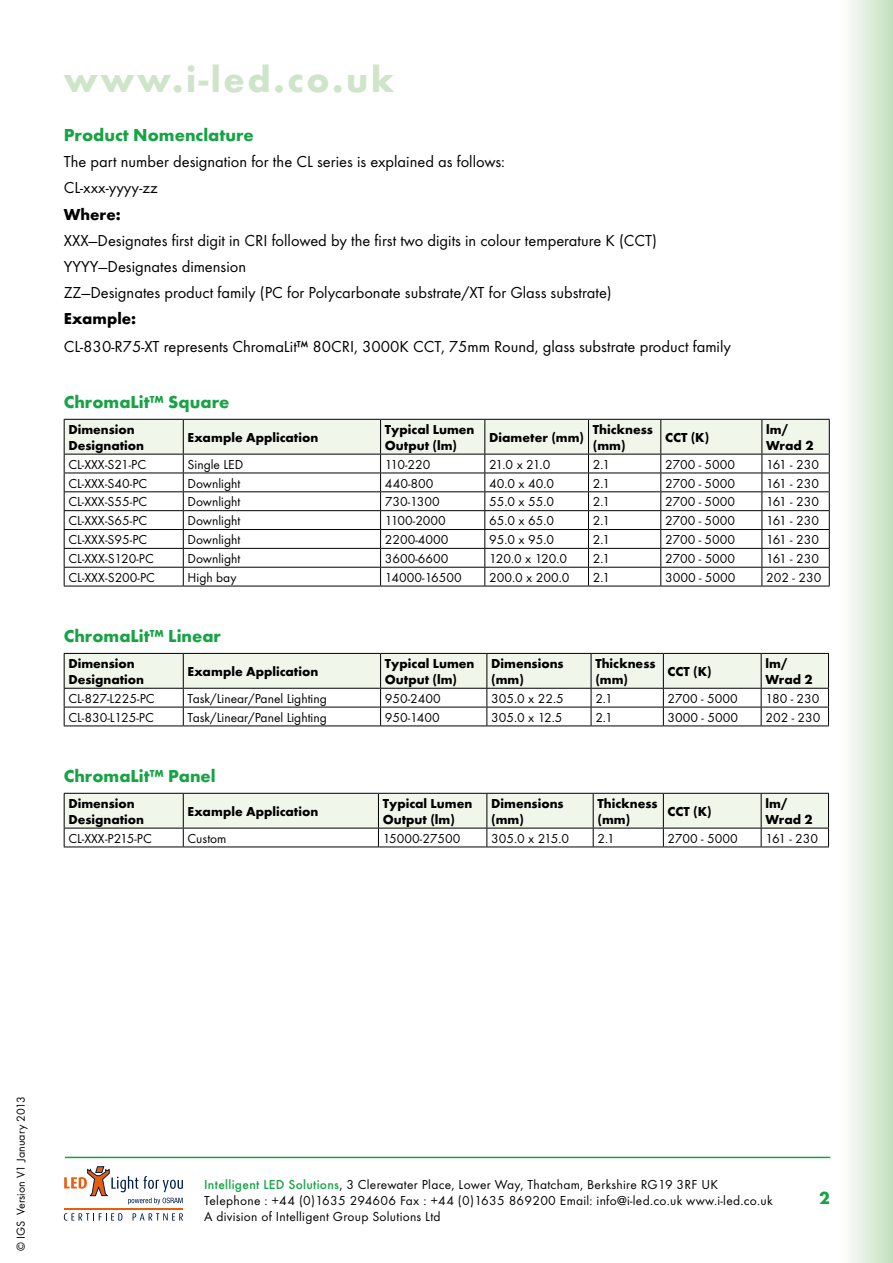
<style>
.page{position:relative;width:893px;height:1263px;background:#fff}
.page>*{position:absolute;margin:0;border:0;box-sizing:border-box;transform-origin:0 0}
.t1{font:700 37.5px "Futura T";letter-spacing:.07em;color:#cfe5c9}
.t2{font:700 18px "Futura T";color:#17a345}
.t3{font:16.5px/26.2px "Futura T";color:#000}
.t4{font:700 16.5px "Futura T";color:#000}
.t5{font:13.5px "Futura T";color:#000}
.t6{font:700 13.5px/16.2px "Futura T";color:#000}
.t7{font:13.5px/16.2px "Futura T";letter-spacing:.02em;color:#000}
.t8{font:12px "Futura T";color:#000}
.s1{font-weight:700}
.s2{font-weight:500}
.s3{font-weight:500;color:#17a345}
</style>
<div class="page">
<hr style="left:65px;top:1157px;width:765px;height:1px;background:#17a345">
<svg style="left:64px;top:1166px;width:119px;height:38px"></svg>
<hr style="left:64px;top:1208px;width:119px;height:1px;background:#e95d0f">
<svg style="left:64px;top:1213px;width:58px;height:7px"></svg>
<svg style="left:133px;top:1213px;width:50px;height:7px"></svg>
<hr style="left:64px;top:586px;width:119px;height:1px;background:#000">
<hr style="left:183px;top:586px;width:198px;height:1px;background:#000">
<hr style="left:381px;top:586px;width:104px;height:1px;background:#000">
<hr style="left:485px;top:586px;width:103px;height:1px;background:#000">
<hr style="left:588px;top:586px;width:73px;height:1px;background:#000">
<hr style="left:661px;top:586px;width:101px;height:1px;background:#000">
<hr style="left:762px;top:586px;width:68px;height:1px;background:#000">
<svg style="left:64px;top:419px;width:766px;height:167px"></svg>
<hr style="left:64px;top:725px;width:119px;height:1px;background:#000">
<hr style="left:487px;top:725px;width:104px;height:1px;background:#000">
<hr style="left:591px;top:725px;width:72px;height:1px;background:#000">
<hr style="left:663px;top:725px;width:98px;height:1px;background:#000">
<hr style="left:761px;top:725px;width:68px;height:1px;background:#000">
<hr style="left:183px;top:725px;width:198px;height:1px;background:#000">
<hr style="left:381px;top:725px;width:106px;height:1px;background:#000">
<svg style="left:64px;top:653px;width:765px;height:72px"></svg>
<hr style="left:64px;top:846px;width:119px;height:1px;background:#000">
<hr style="left:487px;top:846px;width:106px;height:1px;background:#000">
<hr style="left:593px;top:846px;width:70px;height:1px;background:#000">
<hr style="left:663px;top:846px;width:98px;height:1px;background:#000">
<hr style="left:761px;top:846px;width:68px;height:1px;background:#000">
<hr style="left:183px;top:846px;width:195px;height:1px;background:#000">
<hr style="left:378px;top:846px;width:109px;height:1px;background:#000">
<svg style="left:64px;top:793px;width:765px;height:53px"></svg>
<div style="left:840px;top:0;width:53px;height:1263px;background:linear-gradient(to right,#fff,#c2dfbe)"></div>
<h1 class="t1" style="left:64px;top:57px;width:332px">www.i-led.co.uk</h1>
<h2 class="t2" style="left:64px;top:124px;width:192px">Product Nomenclature</h2>
<p class="t3" style="left:64px;top:148px;width:443px">The part number designation for the CL series is explained as follows:<br>CL-xxx-yyyy-zz</p>
<p class="t4" style="left:64px;top:204px;width:59px">Where:</p>
<p class="t3" style="left:64px;top:227px;width:595px">XXX—Designates first digit in CRI followed by the first two digits in colour temperature K (CCT)<br>YYYY—Designates dimension<br>ZZ—Designates product family (PC for Polycarbonate substrate/XT for Glass substrate)</p>
<p class="t3" style="left:64px;top:305px;width:669px;line-height:28px"><span class="s1">Example:<br></span>CL-830-R75-XT represents ChromaLit<span class="s2">™</span> 80CRI, 3000K CCT, 75mm Round, glass substrate product family</p>
<h2 class="t2" style="left:64px;top:392px;width:167px">ChromaLit™ Square</h2>
<p class="t6" style="left:68px;top:421px;width:77px">Dimension<br>Designation</p>
<p class="t6" style="left:188px;top:429px;width:132px">Example Application</p>
<p class="t6" style="left:385px;top:421px;width:91px">Typical Lumen<br>Output (lm)</p>
<p class="t6" style="left:489px;top:429px;width:97px">Diameter (mm)</p>
<p class="t6" style="left:593px;top:421px;width:62px">Thickness (mm)</p>
<p class="t6" style="left:665px;top:429px;width:46px">CCT (K)</p>
<p class="t6" style="left:766px;top:421px;width:49px">lm/<br>Wrad 2</p>
<p class="t5" style="left:68px;top:456px;width:79px">CL-XXX-S21-PC</p>
<p class="t5" style="left:188px;top:456px;width:57px">Single LED</p>
<p class="t5" style="left:385px;top:456px;width:47px">110-220</p>
<p class="t5" style="left:489px;top:456px;width:63px">21.0 x 21.0</p>
<p class="t5" style="left:593px;top:456px;width:19px">2.1</p>
<p class="t5" style="left:665px;top:456px;width:72px">2700 - 5000</p>
<p class="t5" style="left:766px;top:456px;width:54px">161 - 230</p>
<p class="t5" style="left:68px;top:475px;width:80px">CL-XXX-S40-PC</p>
<p class="t5" style="left:188px;top:475px;width:54px">Downlight</p>
<p class="t5" style="left:385px;top:475px;width:50px">440-800</p>
<p class="t5" style="left:489px;top:475px;width:66px">40.0 x 40.0</p>
<p class="t5" style="left:593px;top:475px;width:19px">2.1</p>
<p class="t5" style="left:665px;top:475px;width:72px">2700 - 5000</p>
<p class="t5" style="left:766px;top:475px;width:54px">161 - 230</p>
<p class="t5" style="left:68px;top:494px;width:80px">CL-XXX-S55-PC</p>
<p class="t5" style="left:188px;top:494px;width:54px">Downlight</p>
<p class="t5" style="left:385px;top:494px;width:56px">730-1300</p>
<p class="t5" style="left:489px;top:494px;width:66px">55.0 x 55.0</p>
<p class="t5" style="left:593px;top:494px;width:19px">2.1</p>
<p class="t5" style="left:665px;top:494px;width:72px">2700 - 5000</p>
<p class="t5" style="left:766px;top:494px;width:54px">161 - 230</p>
<p class="t5" style="left:68px;top:513px;width:80px">CL-XXX-S65-PC</p>
<p class="t5" style="left:188px;top:513px;width:54px">Downlight</p>
<p class="t5" style="left:385px;top:513px;width:63px">1100-2000</p>
<p class="t5" style="left:489px;top:513px;width:66px">65.0 x 65.0</p>
<p class="t5" style="left:593px;top:513px;width:19px">2.1</p>
<p class="t5" style="left:665px;top:513px;width:72px">2700 - 5000</p>
<p class="t5" style="left:766px;top:513px;width:54px">161 - 230</p>
<p class="t5" style="left:68px;top:532px;width:80px">CL-XXX-S95-PC</p>
<p class="t5" style="left:188px;top:532px;width:54px">Downlight</p>
<p class="t5" style="left:385px;top:532px;width:65px">2200-4000</p>
<p class="t5" style="left:489px;top:532px;width:66px">95.0 x 95.0</p>
<p class="t5" style="left:593px;top:532px;width:19px">2.1</p>
<p class="t5" style="left:665px;top:532px;width:72px">2700 - 5000</p>
<p class="t5" style="left:766px;top:532px;width:54px">161 - 230</p>
<p class="t5" style="left:68px;top:551px;width:87px">CL-XXX-S120-PC</p>
<p class="t5" style="left:188px;top:551px;width:54px">Downlight</p>
<p class="t5" style="left:385px;top:551px;width:65px">3600-6600</p>
<p class="t5" style="left:489px;top:551px;width:80px">120.0 x 120.0</p>
<p class="t5" style="left:593px;top:551px;width:19px">2.1</p>
<p class="t5" style="left:665px;top:551px;width:72px">2700 - 5000</p>
<p class="t5" style="left:766px;top:551px;width:54px">161 - 230</p>
<p class="t5" style="left:69px;top:569px;width:88px">CL-XXX-S200-PC</p>
<p class="t5" style="left:188px;top:569px;width:50px">High bay</p>
<p class="t5" style="left:385px;top:569px;width:78px">14000-16500</p>
<p class="t5" style="left:489px;top:569px;width:82px">200.0 x 200.0</p>
<p class="t5" style="left:593px;top:569px;width:19px">2.1</p>
<p class="t5" style="left:665px;top:569px;width:72px">3000 - 5000</p>
<p class="t5" style="left:766px;top:569px;width:57px">202 - 230</p>
<h2 class="t2" style="left:64px;top:626px;width:159px">ChromaLit™ Linear</h2>
<p class="t6" style="left:68px;top:655px;width:77px">Dimension<br>Designation</p>
<p class="t6" style="left:188px;top:663px;width:132px">Example Application</p>
<p class="t6" style="left:385px;top:655px;width:91px">Typical Lumen<br>Output (lm)</p>
<p class="t6" style="left:491px;top:655px;width:74px">Dimensions (mm)</p>
<p class="t6" style="left:595px;top:655px;width:62px">Thickness (mm)</p>
<p class="t6" style="left:668px;top:663px;width:46px">CCT (K)</p>
<p class="t6" style="left:765px;top:655px;width:49px">lm/<br>Wrad 2</p>
<p class="t5" style="left:68px;top:690px;width:88px">CL-827-L225-PC</p>
<p class="t5" style="left:188px;top:690px;width:141px">Task/Linear/Panel Lighting</p>
<p class="t5" style="left:385px;top:690px;width:57px">950-2400</p>
<p class="t5" style="left:491px;top:690px;width:74px">305.0 x 22.5</p>
<p class="t5" style="left:595px;top:690px;width:19px">2.1</p>
<p class="t5" style="left:668px;top:690px;width:72px">2700 - 5000</p>
<p class="t5" style="left:765px;top:690px;width:56px">180 - 230</p>
<p class="t5" style="left:68px;top:709px;width:87px">CL-830-L125-PC</p>
<p class="t5" style="left:188px;top:709px;width:141px">Task/Linear/Panel Lighting</p>
<p class="t5" style="left:385px;top:709px;width:57px">950-1400</p>
<p class="t5" style="left:491px;top:709px;width:73px">305.0 x 12.5</p>
<p class="t5" style="left:595px;top:709px;width:19px">2.1</p>
<p class="t5" style="left:668px;top:709px;width:72px">3000 - 5000</p>
<p class="t5" style="left:765px;top:709px;width:57px">202 - 230</p>
<h2 class="t2" style="left:64px;top:766px;width:153px">ChromaLit™ Panel</h2>
<p class="t6" style="left:68px;top:795px;width:77px">Dimension<br>Designation</p>
<p class="t6" style="left:188px;top:803px;width:132px">Example Application</p>
<p class="t6" style="left:383px;top:795px;width:91px">Typical Lumen<br>Output (lm)</p>
<p class="t6" style="left:491px;top:795px;width:74px">Dimensions (mm)</p>
<p class="t6" style="left:597px;top:795px;width:62px">Thickness (mm)</p>
<p class="t6" style="left:668px;top:803px;width:46px">CCT (K)</p>
<p class="t6" style="left:765px;top:795px;width:49px">lm/<br>Wrad 2</p>
<p class="t5" style="left:68px;top:830px;width:85px">CL-XXX-P215-PC</p>
<p class="t5" style="left:188px;top:830px;width:40px">Custom</p>
<p class="t5" style="left:383px;top:830px;width:79px">15000-27500</p>
<p class="t5" style="left:491px;top:830px;width:80px">305.0 x 215.0</p>
<p class="t5" style="left:597px;top:830px;width:19px">2.1</p>
<p class="t5" style="left:668px;top:830px;width:72px">2700 - 5000</p>
<p class="t5" style="left:765px;top:830px;width:54px">161 - 230</p>
<p class="t8" style="left:14px;top:1251px;width:156px;rotate:-90deg">© IGS Version V1 January 2013</p>
<p class="t7" style="left:204px;top:1176px;width:570px"><span class="s3">Intelligent LED Solutions</span>, 3 Clerewater Place, Lower Way, Thatcham, Berkshire RG19 3RF UK<br>Telephone : +44 (0)1635 294606 Fax : +44 (0)1635 869200 Email: info@i-led.co.uk www.i-led.co.uk<br>A division of Intelligent Group Solutions Ltd</p>
<h2 class="t2" style="left:819px;top:1187px;width:12px">2</h2>
</div>
